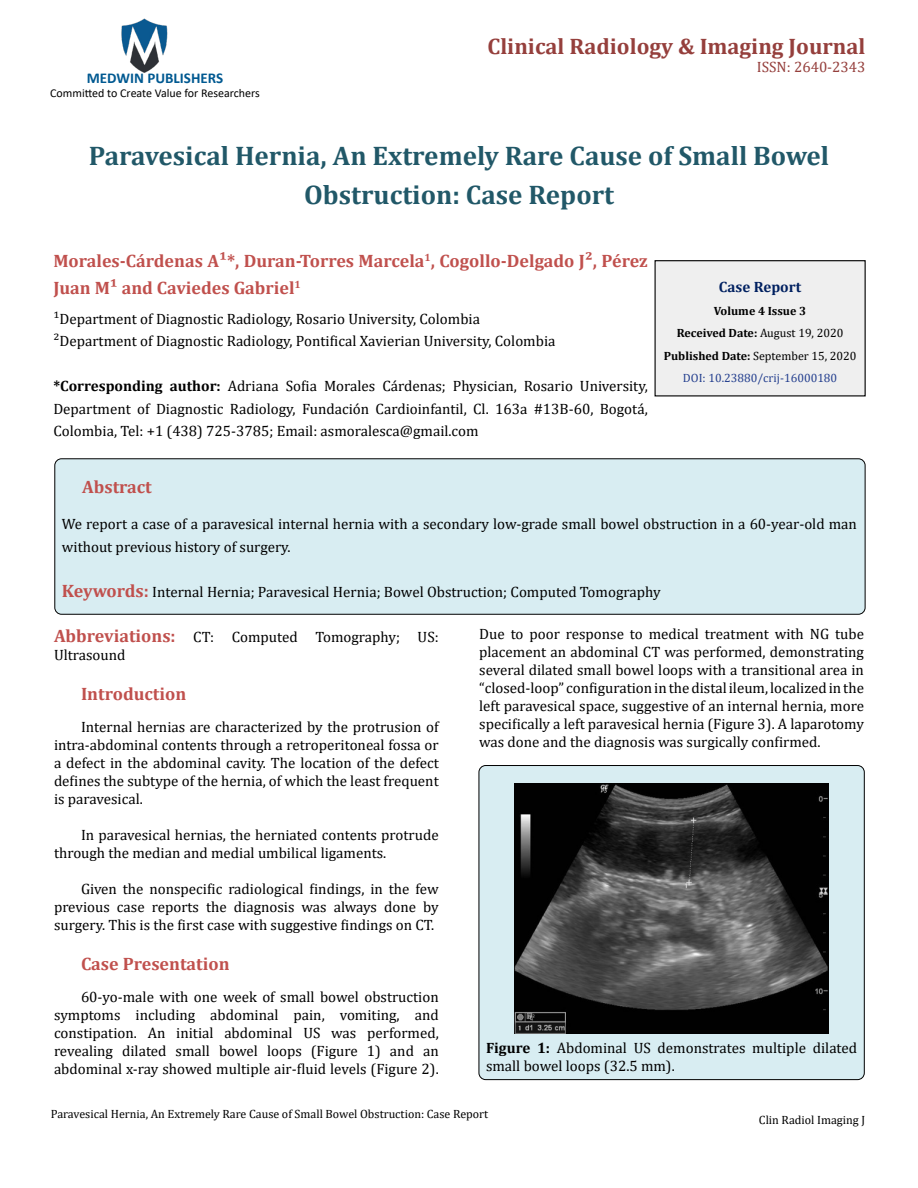
<style>
.page{position:relative;width:918px;height:1188px;background:#fff}
.page>*{position:absolute;margin:0;border:0;box-sizing:border-box;transform-origin:0 0}
.t1{font:700 27px/39px "Cambria";color:#215868;text-align:center}
.t2{font:700 22.5px "Cambria";color:#953f3c}
.t3{font:700 18px/27px "Cambria";color:#c0504d}
.t4{font:15px/18px "Cambria";color:#000}
.t5{font:700 15px "Calibri";color:#005991}
.t6{font:15px "Cambria";color:#953f3c}
.t7{font:700 15px "Cambria";color:#002060}
.t8{font:700 12px/22.5px "Cambria";color:#000;text-align:center}
.t9{font:12px "Cambria";color:#000}
.t10{font:12px "Calibri";color:#000}
.s1{font-weight:700}
.s2{font-weight:400}
.s3{font-weight:400;color:#25408f}
.s4{font-weight:700;font-size:18px;color:#c0504d}
</style>
<div class="page">
<img style="left:121px;top:18px;width:47px;height:55px">
<div style="left:479px;top:766px;width:385px;height:314px;background:#d8edf2;border-radius:7px"></div>
<div style="left:479px;top:765px;width:386px;height:315px;border:1px solid #000;border-radius:7px"></div>
<div style="left:655px;top:261px;width:210px;height:135px;background:#efefef"></div>
<div style="left:655px;top:260px;width:211px;height:136px;border:1px solid #000"></div>
<div style="left:55px;top:459px;width:810px;height:155px;background:#d8edf2;border-radius:7px"></div>
<div style="left:54px;top:458px;width:811px;height:157px;border:1px solid #000;border-radius:7px"></div>
<img style="left:515px;top:783px;width:313px;height:250px">
<p class="t5" style="left:87px;top:67px;width:138px">MEDWIN PUBLISHERS</p>
<p class="t10" style="left:50px;top:85px;width:211px">Committed to Create Value for Researchers</p>
<h2 class="t2" style="left:487px;top:31px;width:379px">Clinical Radiology &amp; Imaging Journal</h2>
<p class="t6" style="left:757px;top:58px;width:110px">ISSN: 2640-2343</p>
<h1 class="t1" style="left:89px;top:136px;width:742px">Paravesical Hernia, An Extremely Rare Cause of Small Bowel<br>Obstruction: Case Report</h1>
<p class="t3" style="left:53px;top:247px;width:596px">Morales-Cárdenas A¹*, Duran-Torres Marcela<sup>1</sup>, Cogollo-Delgado J², Pérez<br>Juan M¹ and Caviedes Gabriel<sup>1</sup></p>
<p class="t4" style="left:53px;top:307px;width:504px;line-height:22.5px">¹Department of Diagnostic Radiology, Rosario University, Colombia<br>²Department of Diagnostic Radiology, Pontifical Xavierian University, Colombia</p>
<p class="t4" style="left:53px;top:375px;width:596px;line-height:22.5px;text-align:justify"><span class="s1">*Corresponding author:</span> Adriana Sofia Morales Cárdenas; Physician, Rosario University, Department of Diagnostic Radiology, Fundación Cardioinfantil, Cl. 163a #13B-60, Bogotá, Colombia, Tel: +1 (438) 725-3785; Email: asmoralesca@gmail.com</p>
<p class="t7" style="left:719px;top:277px;width:84px">Case Report</p>
<p class="t8" style="left:664px;top:299px;width:194px">Volume 4 Issue 3<br>Received Date: <span class="s2">August 19, 2020<br></span>Published Date: <span class="s2">September 15, 2020<br></span><span class="s3">DOI: 10.23880/crij-16000180</span></p>
<p class="t3" style="left:82px;top:473px;width:71px">Abstract</p>
<p class="t4" style="left:62px;top:513px;width:796px;line-height:22.5px">We report a case of a paravesical internal hernia with a secondary low-grade small bowel obstruction in a 60-year-old man without previous history of surgery.</p>
<p class="t4" style="left:62px;top:583px;width:600px"><span class="s4">Keywords:</span> Internal Hernia; Paravesical Hernia; Bowel Obstruction; Computed Tomography</p>
<p class="t4" style="left:54px;top:628px;width:386px"><span class="s4">Abbreviations:</span> CT: Computed Tomography; US:<br>Ultrasound</p>
<p class="t3" style="left:81px;top:680px;width:107px">Introduction</p>
<p class="t4" style="left:54px;top:718px;width:386px;text-align:justify;text-indent:27px">Internal hernias are characterized by the protrusion of intra-abdominal contents through a retroperitoneal fossa or a defect in the abdominal cavity. The location of the defect defines the subtype of the hernia, of which the least frequent is paravesical.</p>
<p class="t4" style="left:54px;top:826px;width:386px;text-indent:27px">In paravesical hernias, the herniated contents protrude through the median and medial umbilical ligaments.</p>
<p class="t4" style="left:54px;top:880px;width:386px;text-align:justify;text-indent:27px">Given the nonspecific radiological findings, in the few previous case reports the diagnosis was always done by surgery. This is the first case with suggestive findings on CT.</p>
<p class="t3" style="left:81px;top:950px;width:150px">Case Presentation</p>
<p class="t4" style="left:54px;top:988px;width:386px;text-align:justify;text-indent:27px">60-yo-male with one week of small bowel obstruction symptoms including abdominal pain, vomiting, and constipation. An initial abdominal US was performed, revealing dilated small bowel loops (Figure 1) and an abdominal x-ray showed multiple air-fluid levels (Figure 2).</p>
<p class="t4" style="left:479px;top:625px;width:386px;text-align:justify">Due to poor response to medical treatment with NG tube placement an abdominal CT was performed, demonstrating several dilated small bowel loops with a transitional area in “closed-loop” configuration in the distal ileum, localized in the left paravesical space, suggestive of an internal hernia, more specifically a left paravesical hernia (Figure 3). A laparotomy was done and the diagnosis was surgically confirmed.</p>
<p class="t4" style="left:486px;top:1039px;width:373px"><span class="s1">Figure 1:</span> Abdominal US demonstrates multiple dilated small bowel loops (32.5 mm).</p>
<p class="t9" style="left:51px;top:1106px;width:439px">Paravesical Hernia, An Extremely Rare Cause of Small Bowel Obstruction: Case Report</p>
<p class="t9" style="left:759px;top:1113px;width:108px">Clin Radiol Imaging J</p>
</div>
